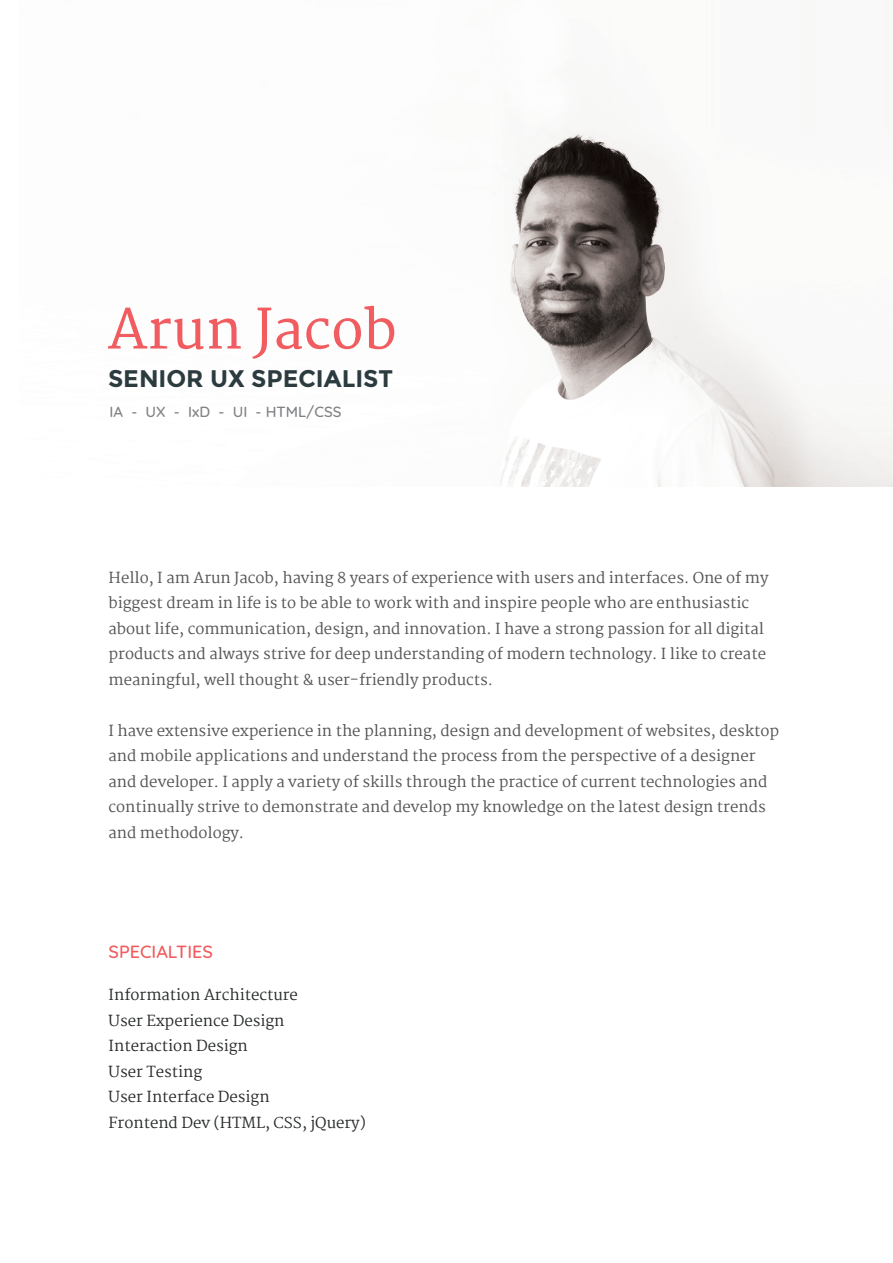
<style>
.page{position:relative;width:893px;height:1263px;background:#fff}
.page>*{position:absolute;margin:0;border:0;box-sizing:border-box;transform-origin:0 0}
.t1{font:600 54px "Martel";color:#f05c5f}
.t2{font:700 24px "Montserrat";color:#2c3b3f}
.t3{font:500 18px "Quicksand";color:#f05c5f}
.t4{font:15px/25.5px "Martel";color:#535453}
.t5{font:15px/25.5px "Martel";color:#282b2c}
.t6{font:500 15px "Quicksand";color:#808285}
</style>
<div class="page">
<img style="left:500px;top:115px;width:393px;height:371px">
<h1 class="t1" style="left:108px;top:298px;width:290px">Arun Jacob</h1>
<h2 class="t2" style="left:108px;top:364px;width:286px">SENIOR UX SPECIALIST</h2>
<p class="t6" style="left:110px;top:399px;width:234px">IA - UX - IxD - UI - HTML/CSS</p>
<p class="t4" style="left:109px;top:565px;width:661px">Hello, I am Arun Jacob, having 8 years of experience with users and interfaces. One of my biggest dream in life is to be able to work with and inspire people who are enthusiastic about life, communication, design, and innovation. I have a strong passion for all digital products and always strive for deep understanding of modern technology. I like to create meaningful, well thought &amp; user-friendly products.</p>
<p class="t4" style="left:109px;top:718px;width:672px">I have extensive experience in the planning, design and development of websites, desktop and mobile applications and understand the process from the perspective of a designer and developer. I apply a variety of skills through the practice of current technologies and continually strive to demonstrate and develop my knowledge on the latest design trends and methodology.</p>
<p class="t3" style="left:109px;top:937px;width:106px">SPECIALTIES</p>
<p class="t5" style="left:109px;top:982px;width:259px">Information Architecture<br>User Experience Design<br>Interaction Design<br>User Testing<br>User Interface Design<br>Frontend Dev (HTML, CSS, jQuery)</p>
</div>
